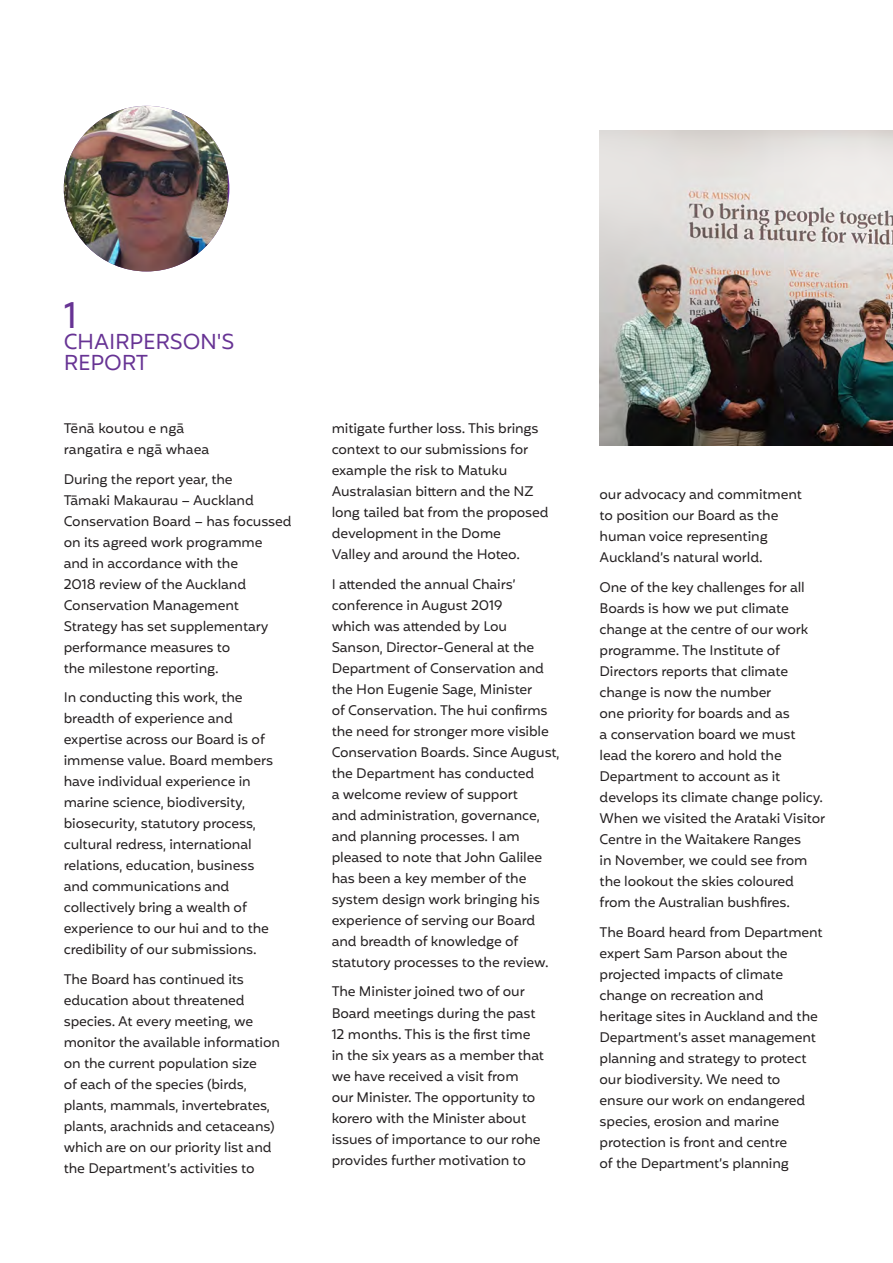
<style>
.page{position:relative;width:893px;height:1263px;background:#fff}
.page>*{position:absolute;margin:0;border:0;box-sizing:border-box;transform-origin:0 0}
.t1{font:36px "Mohr";color:#673394}
.t2{font:21px/21px "Mohr";letter-spacing:-.01em;color:#673394}
.t3{font:13.5px/21px "Mohr";letter-spacing:-.01em;color:#231f20}
</style>
<div class="page">
<img style="left:64px;top:106px;width:164px;height:165px">
<img style="left:600px;top:130px;width:293px;height:316px">
<h1 class="t1" style="left:64px;top:294px;width:15px">1</h1>
<h2 class="t2" style="left:64px;top:331px;width:172px">CHAIRPERSON'S<br>REPORT</h2>
<p class="t3" style="left:64px;top:418px;width:147px">Tēnā koutou e ngā rangatira e ngā whaea</p>
<p class="t3" style="left:64px;top:468px;width:229px">During the report year, the<br>Tāmaki Makaurau – Auckland<br>Conservation Board – has focussed on its agreed work programme<br>and in accordance with the<br>2018 review of the Auckland<br>Conservation Management<br>Strategy has set supplementary performance measures to<br>the milestone reporting.</p>
<p class="t3" style="left:64px;top:687px;width:211px">In conducting this work, the breadth of experience and expertise across our Board is of immense value. Board members have individual experience in marine science, biodiversity, biosecurity, statutory process, cultural redress, international relations, education, business and communications and collectively bring a wealth of experience to our hui and to the credibility of our submissions.</p>
<p class="t3" style="left:64px;top:969px;width:218px">The Board has continued its education about threatened species. At every meeting, we monitor the available information on the current population size<br>of each of the species (birds, plants, mammals, invertebrates, plants, arachnids and cetaceans) which are on our priority list and the Department’s activities to</p>
<p class="t3" style="left:332px;top:418px;width:219px">mitigate further loss. This brings context to our submissions for example the risk to Matuku<br>Australasian bittern and the NZ long tailed bat from the proposed development in the Dome<br>Valley and around the Hoteo.</p>
<p class="t3" style="left:332px;top:574px;width:229px">I attended the annual Chairs’ conference in August 2019<br>which was attended by Lou<br>Sanson, Director-General at the<br>Department of Conservation and the Hon Eugenie Sage, Minister<br>of Conservation. The hui confirms the need for stronger more visible<br>Conservation Boards. Since August, the Department has conducted<br>a welcome review of support<br>and administration, governance, and planning processes. I am pleased to note that John Galilee has been a key member of the system design work bringing his experience of serving our Board and breadth of knowledge of statutory processes to the review.</p>
<p class="t3" style="left:332px;top:981px;width:214px">The Minister joined two of our<br>Board meetings during the past<br>12 months. This is the first time in the six years as a member that we have received a visit from<br>our Minister. The opportunity to korero with the Minister about issues of importance to our rohe provides further motivation to</p>
<p class="t3" style="left:600px;top:484px;width:204px">our advocacy and commitment to position our Board as the human voice representing<br>Auckland’s natural world.</p>
<p class="t3" style="left:600px;top:577px;width:227px">One of the key challenges for all<br>Boards is how we put climate change at the centre of our work programme. The Institute of<br>Directors reports that climate change is now the number<br>one priority for boards and as<br>a conservation board we must lead the korero and hold the<br>Department to account as it develops its climate change policy.<br>When we visited the Arataki Visitor<br>Centre in the Waitakere Ranges<br>in November, we could see from the lookout the skies coloured from the Australian bushfires.</p>
<p class="t3" style="left:600px;top:921px;width:225px">The Board heard from Department expert Sam Parson about the projected impacts of climate change on recreation and<br>heritage sites in Auckland and the<br>Department’s asset management planning and strategy to protect our biodiversity. We need to ensure our work on endangered species, erosion and marine protection is front and centre<br>of the Department’s planning</p>
</div>
